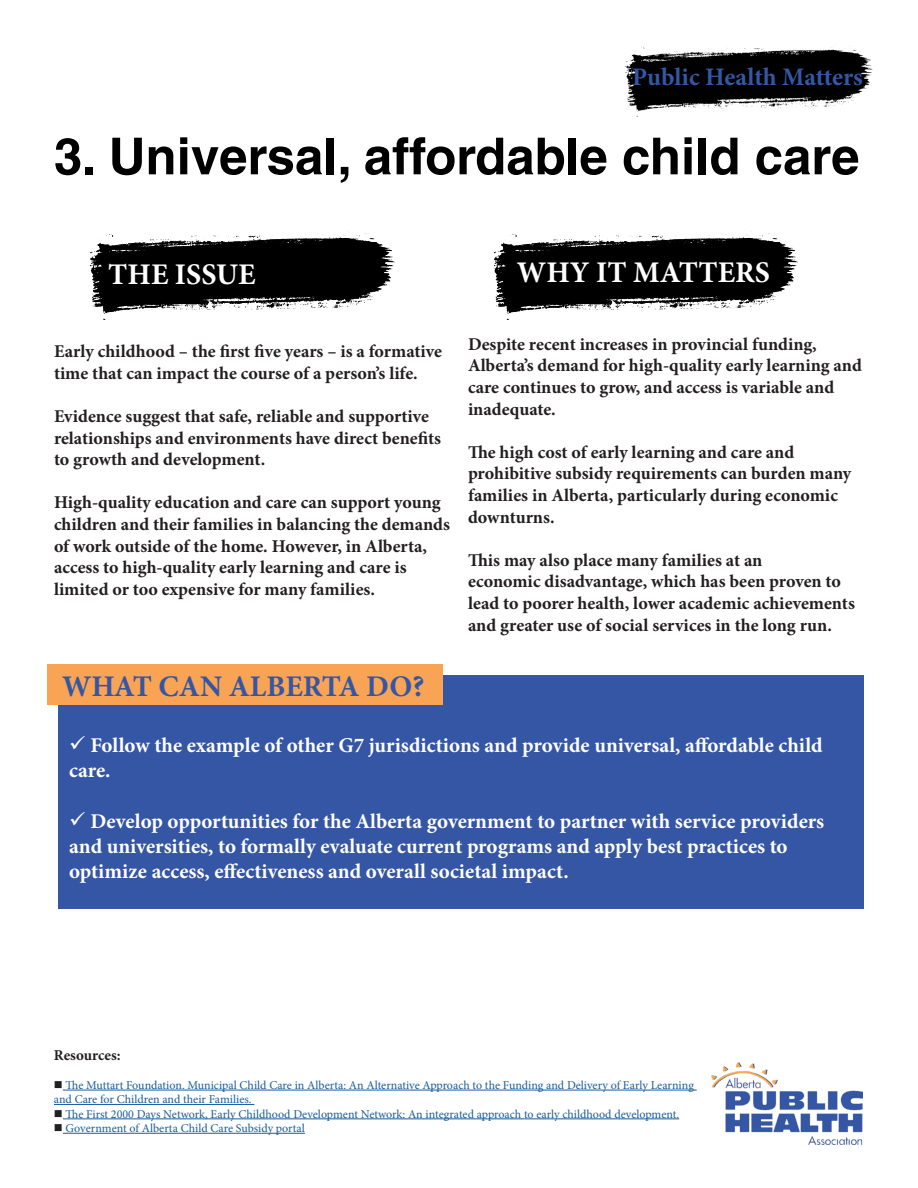
<style>
.page{position:relative;width:918px;height:1188px;background:#fff}
.page>*{position:absolute;margin:0;border:0;box-sizing:border-box;transform-origin:0 0}
.t1{font:700 51px "Helvetica";color:#000}
.t2{font:700 30px "Minion Pro";color:#fff}
.t3{font:700 30px "Minion Pro";color:#3556a4}
.t4{font:700 25.2px "Minion Pro";letter-spacing:-.005em;color:#3457a4}
.t5{font:700 21px/25.2px "Minion Pro";color:#fff}
.t6{font:700 18px/21.6px "Minion Pro";color:#231f20}
.t7{font:700 15px "Minion Pro";color:#231f20}
.t8{font:12px/14.4px "Minion Pro";color:#175d9e}
.s1{color:#231f20}
</style>
<div class="page">
<img style="left:90px;top:231px;width:305px;height:89px">
<img style="left:495px;top:231px;width:303px;height:89px">
<div style="left:59px;top:675px;width:805px;height:233px;background:#3556a4"></div>
<div style="left:47px;top:664px;width:396px;height:41px;background:#f9a455"></div>
<img style="left:712px;top:1063px;width:150px;height:82px">
<hr style="left:63px;top:1090px;width:634px;height:1px;background:#175d9e">
<hr style="left:54px;top:1104px;width:200px;height:1px;background:#175d9e">
<hr style="left:63px;top:1119px;width:616px;height:1px;background:#175d9e">
<hr style="left:63px;top:1133px;width:242px;height:1px;background:#175d9e">
<img style="left:625px;top:46px;width:248px;height:71px">
<p class="t4" style="left:632px;top:59px;width:232px">Public Health Matters</p>
<p class="t1" style="left:54px;top:125px;width:807px">3. Universal, affordable child care</p>
<p class="t2" style="left:108px;top:253px;width:149px">THE ISSUE</p>
<p class="t2" style="left:517px;top:251px;width:255px">WHY IT MATTERS</p>
<p class="t6" style="left:54px;top:340px;width:389px">Early childhood – the first five years – is a formative time that can impact the course of a person’s life.</p>
<p class="t6" style="left:54px;top:405px;width:389px">Evidence suggest that safe, reliable and supportive relationships and environments have direct benefits to growth and development.</p>
<p class="t6" style="left:54px;top:492px;width:397px">High-quality education and care can support young children and their families in balancing the demands of work outside of the home. However, in Alberta, access to high-quality early learning and care is limited or too expensive for many families.</p>
<p class="t3" style="left:62px;top:665px;width:364px">WHAT CAN ALBERTA DO?</p>
<p class="t6" style="left:468px;top:333px;width:395px">Despite recent increases in provincial funding, Alberta’s demand for high-quality early learning and care continues to grow, and access is variable and inadequate.</p>
<p class="t6" style="left:468px;top:441px;width:385px">The high cost of early learning and care and prohibitive subsidy requirements can burden many families in Alberta, particularly during economic downturns.</p>
<p class="t6" style="left:468px;top:549px;width:388px">This may also place many families at an<br>economic disadvantage, which has been proven to lead to poorer health, lower academic achievements and greater use of social services in the long run.</p>
<p class="t5" style="left:69px;top:732px;width:755px">✓ Follow the example of other G7 jurisdictions and provide universal, affordable child care.</p>
<p class="t5" style="left:69px;top:808px;width:757px">✓ Develop opportunities for the Alberta government to partner with service providers and universities, to formally evaluate current programs and apply best practices to optimize access, effectiveness and overall societal impact.</p>
<p class="t7" style="left:54px;top:1045px;width:68px">Resources:</p>
<p class="t8" style="left:54px;top:1078px;width:641px"><span class="s1">■</span> The Muttart Foundation. Municipal Child Care in Alberta: An Alternative Approach to the Funding and Delivery of Early Learning and Care for Children and their Families.</p>
<p class="t8" style="left:54px;top:1107px;width:627px"><span class="s1">■</span> The First 2000 Days Network, Early Childhood Development Network: An integrated approach to early childhood development.</p>
<p class="t8" style="left:54px;top:1121px;width:252px"><span class="s1">■</span> Government of Alberta Child Care Subsidy portal</p>
</div>
